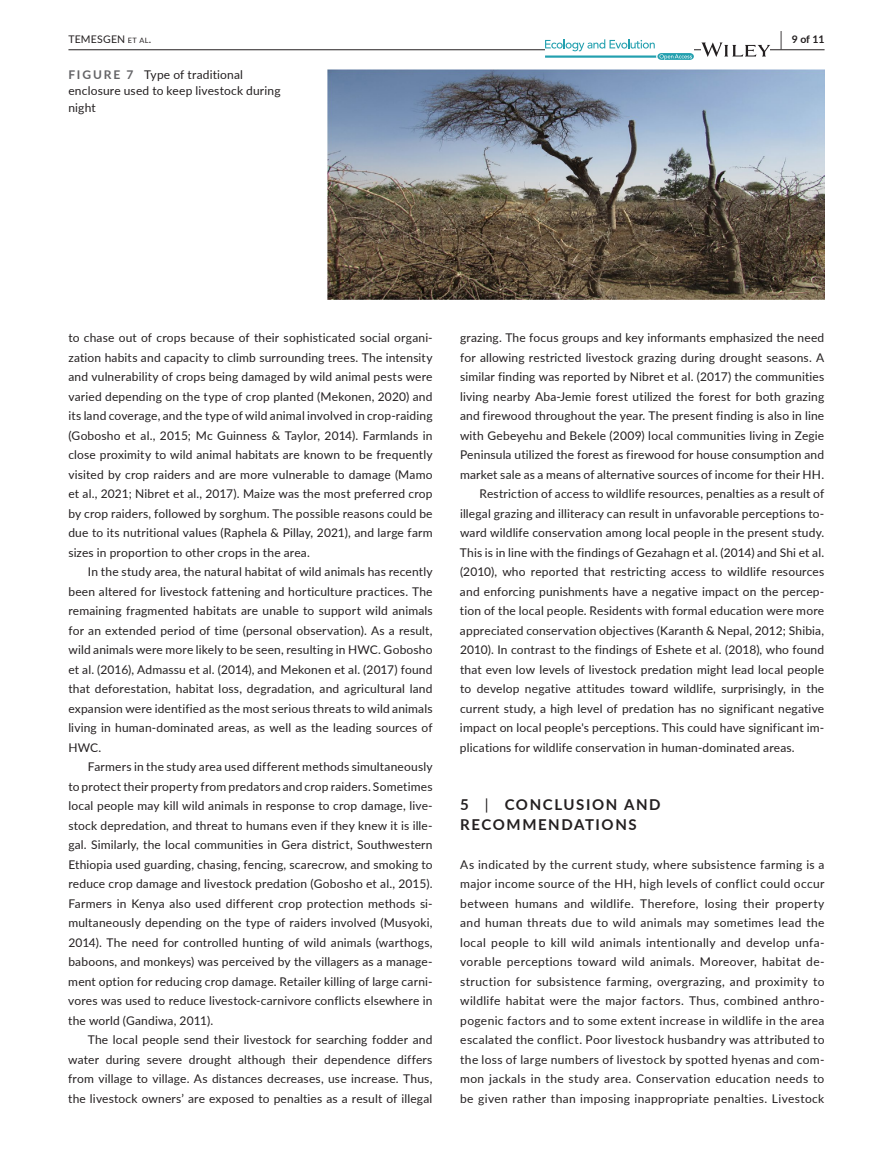
<style>
.page{position:relative;width:893px;height:1174px;background:#fff}
.page>*{position:absolute;margin:0;border:0;box-sizing:border-box;transform-origin:0 0}
.t1{font:700 15px/19.5px "Lato";letter-spacing:.105em;color:#231f20}
.t2{font:12px/19.5px "Lato";letter-spacing:.015em;color:#231f20;text-align:justify}
.t3{font:10.5px "Lato";letter-spacing:.02em;color:#231f20}
.t4{font:700 10.5px "Lato";color:#231f20}
.s1{font-size:7.35px}
.s2{font-size:19.5px}
.s3{font-weight:700;color:#636366}
.s4{font-weight:400}
</style>
<div class="page">
<hr style="left:68px;top:49px;width:756px;height:1px;background:#231f20">
<svg style="left:545px;top:39px;width:149px;height:21px"></svg>
<svg style="left:701px;top:42px;width:69px;height:15px"></svg>
<img style="left:327px;top:69px;width:497px;height:230px">
<p class="t3" style="left:68px;top:31px;width:84px">TEMESGEN <span class="s1">et al</span>.</p>
<p class="t4" style="left:780px;top:31px;width:46px"><span class="s2">|</span> 9 of 11</p>
<p class="t2" style="left:68px;top:66px;width:214px;line-height:16.5px;text-align:left"><span class="s3">FIGURE 7</span> Type of traditional enclosure used to keep livestock during night</p>
<p class="t2" style="left:68px;top:327px;width:366px">to chase out of crops because of their sophisticated social organi&shy;zation habits and capacity to climb surrounding trees. The intensity and vulnerability of crops being damaged by wild animal pests were varied depending on the type of crop planted (Mekonen, 2020) and its land coverage, and the type of wild animal involved in crop-raiding (Gobosho et al., 2015; Mc Guinness &amp; Taylor, 2014). Farmlands in close proximity to wild animal habitats are known to be frequently visited by crop raiders and are more vulnerable to damage (Mamo et al., 2021; Nibret et al., 2017). Maize was the most preferred crop by crop raiders, followed by sorghum. The possible reasons could be due to its nutritional values (Raphela &amp; Pillay, 2021), and large farm sizes in proportion to other crops in the area.</p>
<p class="t2" style="left:68px;top:561px;width:366px;text-indent:20px">In the study area, the natural habitat of wild animals has recently been altered for livestock fattening and horticulture practices. The remaining fragmented habitats are unable to support wild animals for an extended period of time (personal observation). As a result, wild animals were more likely to be seen, resulting in HWC. Gobosho et al. (2016), Admassu et al. (2014), and Mekonen et al. (2017) found that deforestation, habitat loss, degradation, and agricultural land expansion were identified as the most serious threats to wild animals living in human-dominated areas, as well as the leading sources of HWC.</p>
<p class="t2" style="left:68px;top:756px;width:366px;text-indent:20px">Farmers in the study area used different methods simultaneously to protect their property from predators and crop raiders. Sometimes local people may kill wild animals in response to crop damage, live&shy;stock depredation, and threat to humans even if they knew it is ille&shy;gal. Similarly, the local communities in Gera district, Southwestern Ethiopia used guarding, chasing, fencing, scarecrow, and smoking to reduce crop damage and livestock predation (Gobosho et al., 2015).<br>Farmers in Kenya also used different crop protection methods si&shy;multaneously depending on the type of raiders involved (Musyoki, 2014). The need for controlled hunting of wild animals (warthogs, baboons, and monkeys) was perceived by the villagers as a manage&shy;ment option for reducing crop damage. Retailer killing of large carni&shy;vores was used to reduce livestock-carnivore conflicts elsewhere in the world (Gandiwa, 2011).</p>
<p class="t2" style="left:68px;top:1029px;width:366px;text-indent:20px">The local people send their livestock for searching fodder and water during severe drought although their dependence differs from village to village. As distances decreases, use increase. Thus, the livestock owners’ are exposed to penalties as a result of illegal</p>
<p class="t2" style="left:460px;top:327px;width:366px">grazing. The focus groups and key informants emphasized the need</p>
<p class="t2" style="left:460px;top:347px;width:366px">for allowing restricted livestock grazing during drought seasons. A</p>
<p class="t2" style="left:460px;top:366px;width:366px">similar finding was reported by Nibret et al. (2017) the communities</p>
<p class="t2" style="left:460px;top:386px;width:366px">living nearby Aba-Jemie forest utilized the forest for both grazing</p>
<p class="t2" style="left:460px;top:405px;width:366px">and firewood throughout the year. The present finding is also in line</p>
<p class="t2" style="left:460px;top:425px;width:366px">with Gebeyehu and Bekele (2009) local communities living in Zegie</p>
<p class="t2" style="left:460px;top:444px;width:366px">Peninsula utilized the forest as firewood for house consumption and</p>
<p class="t2" style="left:460px;top:464px;width:366px">market sale as a means of alternative sources of income for their HH.</p>
<p class="t2" style="left:479px;top:483px;width:346px">Restriction of access to wildlife resources, penalties as a result of</p>
<p class="t2" style="left:460px;top:503px;width:366px">illegal grazing and illiteracy can result in unfavorable perceptions to-</p>
<p class="t2" style="left:460px;top:522px;width:366px">ward wildlife conservation among local people in the present study.</p>
<p class="t2" style="left:460px;top:542px;width:366px">This is in line with the findings of Gezahagn et al. (2014) and Shi et al.</p>
<p class="t2" style="left:460px;top:561px;width:366px">(2010), who reported that restricting access to wildlife resources</p>
<p class="t2" style="left:460px;top:581px;width:366px">and enforcing punishments have a negative impact on the percep-</p>
<p class="t2" style="left:460px;top:600px;width:366px">tion of the local people. Residents with formal education were more</p>
<p class="t2" style="left:460px;top:620px;width:366px">appreciated conservation objectives (Karanth &amp; Nepal, 2012; Shibia,</p>
<p class="t2" style="left:460px;top:639px;width:366px">2010). In contrast to the findings of Eshete et al. (2018), who found</p>
<p class="t2" style="left:460px;top:659px;width:366px">that even low levels of livestock predation might lead local people</p>
<p class="t2" style="left:460px;top:678px;width:366px">to develop negative attitudes toward wildlife, surprisingly, in the</p>
<p class="t2" style="left:460px;top:698px;width:366px">current study, a high level of predation has no significant negative</p>
<p class="t2" style="left:460px;top:717px;width:366px">impact on local people's perceptions. This could have significant im-</p>
<p class="t2" style="left:460px;top:737px;width:336px">plications for wildlife conservation in human-dominated areas.</p>
<p class="t1" style="left:460px;top:794px;width:202px">5 <span class="s4">|</span> CONCLUSION AND<br>RECOMMENDATIONS</p>
<p class="t2" style="left:460px;top:854px;width:366px">As indicated by the current study, where subsistence farming is a major income source of the HH, high levels of conflict could occur between humans and wildlife. Therefore, losing their property and human threats due to wild animals may sometimes lead the local people to kill wild animals intentionally and develop unfa&shy;vorable perceptions toward wild animals. Moreover, habitat de&shy;struction for subsistence farming, overgrazing, and proximity to wildlife habitat were the major factors. Thus, combined anthro&shy;pogenic factors and to some extent increase in wildlife in the area escalated the conflict. Poor livestock husbandry was attributed to the loss of large numbers of livestock by spotted hyenas and com&shy;mon jackals in the study area. Conservation education needs to be given rather than imposing inappropriate penalties. Livestock</p>
</div>
